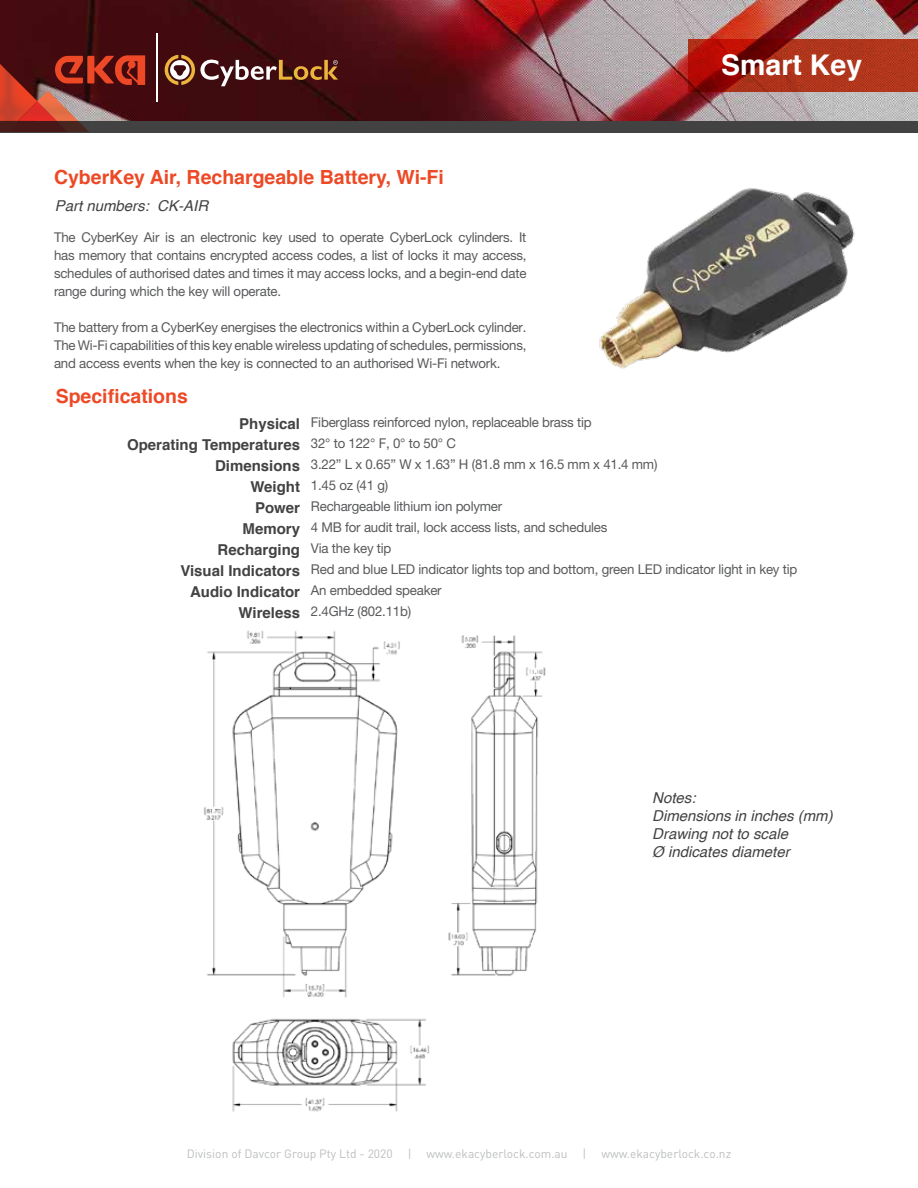
<style>
.page{position:relative;width:918px;height:1188px;background:#fff}
.page>*{position:absolute;margin:0;border:0;box-sizing:border-box;transform-origin:0 0}
.t1{font:700 28.5px "Helvetica";color:#fff}
.t2{font:700 19.5px "Helvetica";color:#ed4926}
.t3{font:700 15px/21px "Helvetica";color:#424242;text-align:right}
.t4{font:italic 15px/18px "Helvetica";color:#424242}
.t5{font:13.5px/21px "Helvetica Neue";letter-spacing:-.015em;color:#58595b;text-align:justify}
.t6{font:12px "DIN";color:#bcbec0}
</style>
<div class="page">
<img style="left:204px;top:630px;width:342px;height:482px">
<img style="left:0;top:0;width:918px;height:121px">
<div style="left:0;top:121px;width:918px;height:11px;background:#424243"></div>
<img style="left:0;top:64px;width:37px;height:57px">
<img style="left:37px;top:91px;width:41px;height:30px">
<img style="left:18px;top:101px;width:39px;height:20px">
<svg style="left:0;top:121px;width:89px;height:11px"></svg>
<svg style="left:688px;top:39px;width:230px;height:53px;background:#a72714"></svg>
<svg style="left:165px;top:55px;width:173px;height:31px;background:#714437"></svg>
<hr style="left:156px;top:33px;width:1px;height:69px;background:#fff">
<svg style="left:55px;top:55px;width:90px;height:30px;background:#9f2c1b"></svg>
<img style="left:599px;top:188px;width:256px;height:181px">
<h2 class="t2" style="left:54px;top:162px;width:391px">CyberKey Air, Rechargeable Battery, Wi-Fi</h2>
<p class="t4" style="left:55px;top:197px;width:155px">Part numbers: CK-AIR</p>
<p class="t5" style="left:54px;top:228px;width:474px;line-height:18px">The CyberKey Air is an electronic key used to operate CyberLock cylinders. It has memory that contains encrypted access codes, a list of locks it may access, schedules of authorised dates and times it may access locks, and a begin-end date range during which the key will operate.</p>
<p class="t5" style="left:54px;top:318px;width:474px;line-height:18px">The battery from a CyberKey energises the electronics within a CyberLock cylinder.<br>The Wi-Fi capabilities of this key enable wireless updating of schedules, permissions, and access events when the key is connected to an authorised Wi-Fi network.</p>
<h1 class="t1" style="left:721px;top:42px;width:142px">Smart Key</h1>
<h2 class="t2" style="left:56px;top:381px;width:134px">Specifications</h2>
<p class="t3" style="left:127px;top:413px;width:175px">Physical<br>Operating Temperatures<br>Dimensions<br>Weight<br>Power<br>Memory<br>Recharging<br>Visual Indicators<br>Audio Indicator<br>Wireless</p>
<p class="t5" style="left:311px;top:412px;width:488px;text-align:left">Fiberglass reinforced nylon, replaceable brass tip<br>32° to 122° F, 0° to 50° C<br>3.22” L x 0.65” W x 1.63” H (81.8 mm x 16.5 mm x 41.4 mm)<br>1.45 oz (41 g)<br>Rechargeable lithium ion polymer<br>4 MB for audit trail, lock access lists, and schedules<br>Via the key tip<br>Red and blue LED indicator lights top and bottom, green LED indicator light in key tip An embedded speaker<br>2.4GHz (802.11b)</p>
<p class="t4" style="left:652px;top:789px;width:182px">Notes:<br>Dimensions in inches (mm)<br>Drawing not to scale<br>Ø indicates diameter</p>
<p class="t6" style="left:187px;top:1146px;width:546px">Division of Davcor Group Pty Ltd - 2020 | www.ekacyberlock.com.au | www.ekacyberlock.co.nz</p>
</div>
